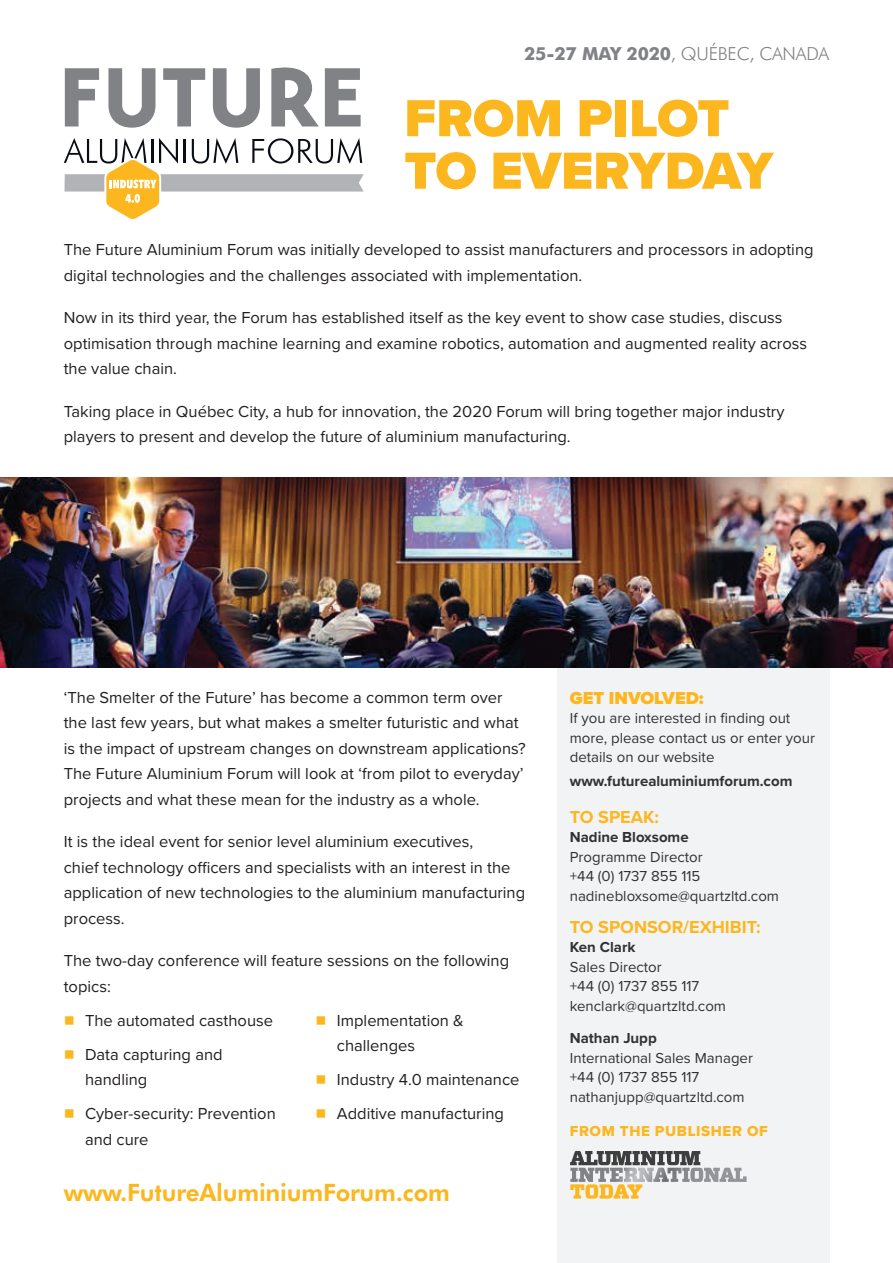
<style>
.page{position:relative;width:893px;height:1263px;background:#fff}
.page>*{position:absolute;margin:0;border:0;box-sizing:border-box;transform-origin:0 0}
.t1{font:900 54px/52.5px "Proxima Nova";color:#fcb71f}
.t2{font:800 24px "Futura BT";letter-spacing:-.01em;color:#fcb71f}
.t3{font:300 18px "Futura BT";letter-spacing:-.01em;color:#808285}
.t4{font:700 18px "Proxima Nova";color:#fcb71f}
.t5{font:900 18px "Proxima Nova";color:#fcb71f}
.t6{font:16.5px/25.5px "Proxima Nova";color:#231f20}
.t7{font:15px/19.5px "Proxima Nova";color:#313232}
.t8{font:700 15px "Proxima Nova";color:#313232}
.t9{font:15px "Proxima Nova Extrabld";letter-spacing:.04em;color:#fcb71f}
.s1{font-weight:700}
.s2{font-family:"Newspaper Pi BT";color:#fcb71f}
</style>
<div class="page">
<div style="left:557px;top:601px;width:272px;height:662px;background:#f2f3f4"></div>
<img style="left:0;top:477px;width:893px;height:190px">
<svg style="left:65px;top:68px;width:34px;height:58px"></svg>
<svg style="left:108px;top:68px;width:47px;height:60px"></svg>
<svg style="left:163px;top:68px;width:42px;height:58px"></svg>
<svg style="left:213px;top:68px;width:47px;height:60px"></svg>
<svg style="left:271px;top:67px;width:48px;height:59px"></svg>
<svg style="left:325px;top:68px;width:36px;height:58px"></svg>
<svg style="left:64px;top:138px;width:300px;height:81px"></svg>
<svg style="left:570px;top:1151px;width:177px;height:47px"></svg>
<p class="t3" style="left:524px;top:43px;width:306px"><span class="s1">25-27 MAY 2020</span>, QUÉBEC, CANADA</p>
<h1 class="t1" style="left:404px;top:92px;width:370px">FROM PILOT<br>TO EVERYDAY</h1>
<p class="t6" style="left:64px;top:236px;width:751px">The Future Aluminium Forum was initially developed to assist manufacturers and processors in adopting digital technologies and the challenges associated with implementation.</p>
<p class="t6" style="left:64px;top:304px;width:745px">Now in its third year, the Forum has established itself as the key event to show case studies, discuss optimisation through machine learning and examine robotics, automation and augmented reality across the value chain.</p>
<p class="t6" style="left:64px;top:398px;width:722px">Taking place in Québec City, a hub for innovation, the 2020 Forum will bring together major industry players to present and develop the future of aluminium manufacturing.</p>
<p class="t6" style="left:64px;top:684px;width:463px">‘The Smelter of the Future’ has become a common term over the last few years, but what makes a smelter futuristic and what is the impact of upstream changes on downstream applications?<br>The Future Aluminium Forum will look at ‘from pilot to everyday’ projects and what these mean for the industry as a whole.</p>
<p class="t6" style="left:64px;top:828px;width:463px">It is the ideal event for senior level aluminium executives,<br>chief technology officers and specialists with an interest in the application of new technologies to the aluminium manufacturing process.</p>
<p class="t6" style="left:64px;top:947px;width:447px">The two-day conference will feature sessions on the following topics:</p>
<p class="t6" style="left:64px;top:1002px;width:211px;line-height:34px"><span class="s2">r</span> The automated casthouse <span class="s2">r</span> Data capturing and</p>
<p class="t6" style="left:64px;top:1062px;width:214px;line-height:34px;text-indent:21px">handling<br><span class="s2">r</span> Cyber-security: Prevention</p>
<p class="t6" style="left:85px;top:1126px;width:65px">and cure</p>
<p class="t6" style="left:337px;top:1007px;width:128px;text-indent:-21px"><span class="s2">r</span> Implementation &amp; challenges</p>
<p class="t6" style="left:316px;top:1062px;width:205px;line-height:34px"><span class="s2">r</span> Industry 4.0 maintenance <span class="s2">r</span> Additive manufacturing</p>
<h2 class="t2" style="left:64px;top:1177px;width:388px">www.FutureAluminiumForum.com</h2>
<p class="t5" style="left:570px;top:684px;width:135px">GET INVOLVED:</p>
<p class="t7" style="left:570px;top:708px;width:247px">If you are interested in finding out more, please contact us or enter your details on our website</p>
<p class="t8" style="left:570px;top:770px;width:224px">www.futurealuminiumforum.com</p>
<p class="t4" style="left:570px;top:803px;width:91px">TO SPEAK:</p>
<p class="t8" style="left:570px;top:826px;width:120px">Nadine Bloxsome</p>
<p class="t7" style="left:570px;top:846px;width:211px">Programme Director<br>+44 (0) 1737 855 115 nadinebloxsome@quartzltd.com</p>
<p class="t4" style="left:570px;top:913px;width:192px">TO SPONSOR/EXHIBIT:</p>
<p class="t8" style="left:570px;top:936px;width:67px">Ken Clark</p>
<p class="t7" style="left:570px;top:956px;width:158px">Sales Director<br>+44 (0) 1737 855 117 kenclark@quartzltd.com</p>
<p class="t8" style="left:570px;top:1027px;width:89px">Nathan Jupp</p>
<p class="t7" style="left:570px;top:1047px;width:185px">International Sales Manager +44 (0) 1737 855 117 nathanjupp@quartzltd.com</p>
<p class="t9" style="left:570px;top:1119px;width:200px">FROM THE PUBLISHER OF</p>
</div>
